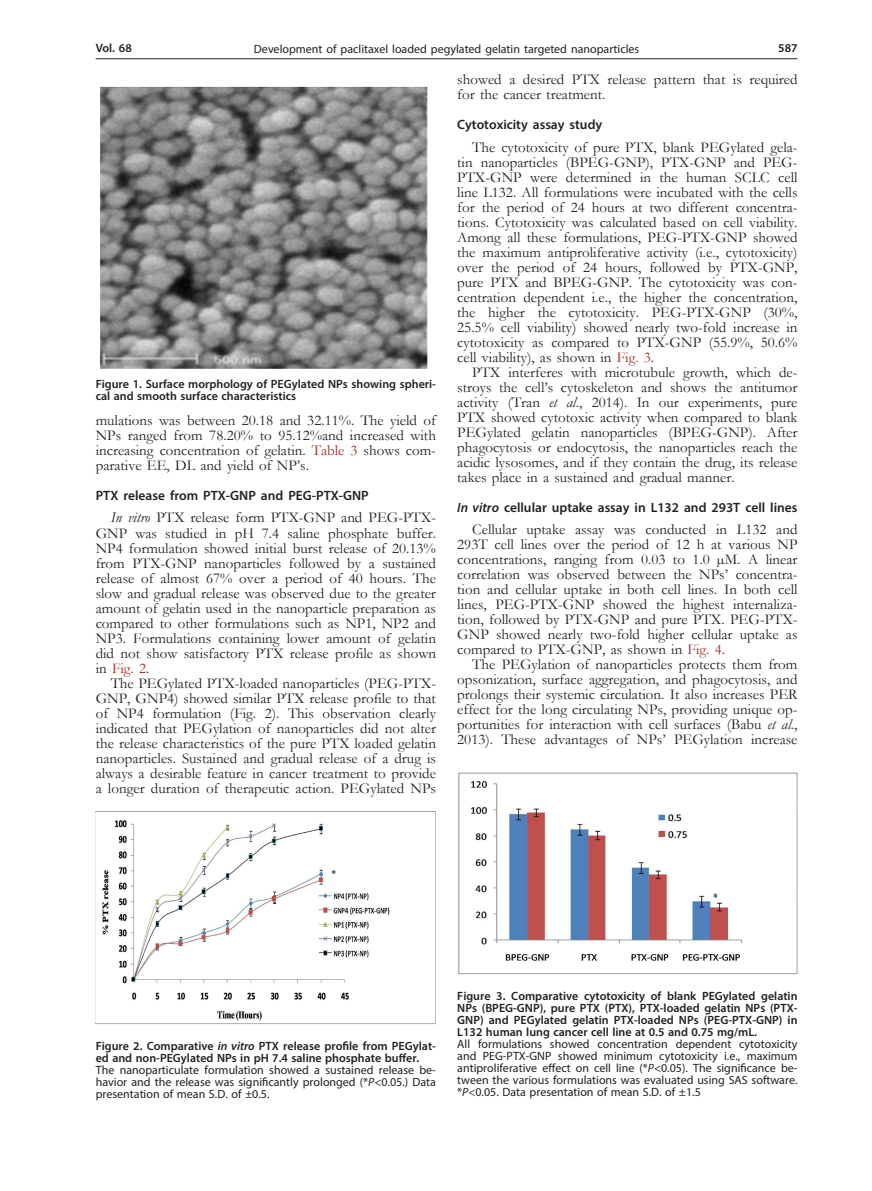
<style>
.page{position:relative;width:872px;height:1191px;background:#fff}
.page>*{position:absolute;margin:0;border:0;box-sizing:border-box;transform-origin:0 0}
.Body_tekst{font:15px/15px "Garamond";color:#231f20;text-align:justify}
.Tytul_2{font:600 13.5px "Myriad Pro";color:#231f20}
.Figure_1{font:12px/12px "Myriad Pro";color:#231f20;text-align:justify}
.Figure{font:600 12px/12px "Myriad Pro";color:#231f20}
.s1{color:#9f2d26}
.s2{font-style:italic}
</style>
<div class="page">
<hr style="left:96px;top:58px;width:701px;height:1px;background:#231f20">
<img style="left:100px;top:86px;width:328px;height:283px">
<img style="left:96px;top:811px;width:340px;height:214px">
<img style="left:458px;top:772px;width:339px;height:203px">
<p class="Figure" style="left:96px;top:42px;width:38px">Vol. 68</p>
<p class="Figure_1" style="left:254px;top:43px;width:387px">Development of paclitaxel loaded pegylated gelatin targeted nanoparticles</p>
<p class="Figure" style="left:778px;top:42px;width:21px">587</p>
<p class="Figure" style="left:96px;top:377px;width:342px">Figure 1. Surface morphology of PEGylated NPs showing spheri&shy;cal and smooth surface characteristics</p>
<p class="Body_tekst" style="left:96px;top:412px;width:342px">mulations was between 20.18 and 32.11%. The yield of NPs ranged from 78.20% to 95.12%and increased with increasing concentration of gelatin. <span class="s1">Table 3</span> shows com&shy;parative EE, DL and yield of NP’s.</p>
<p class="Tytul_2" style="left:96px;top:487px;width:274px">PTX release from PTX-GNP and PEG-PTX-GNP</p>
<p class="Body_tekst" style="left:96px;top:510px;width:342px;text-indent:15px"><span class="s2">In vitro</span> PTX release form PTX-GNP and PEG-PTX-GNP was studied in pH 7.4 saline phosphate buffer.<br>NP4 formulation showed initial burst release of 20.13% from PTX-GNP nanoparticles followed by a sustained release of almost 67% over a period of 40 hours. The slow and gradual release was observed due to the greater amount of gelatin used in the nanoparticle preparation as compared to other formulations such as NP1, NP2 and NP3. Formulations containing lower amount of gelatin did not show satisfactory PTX release profile as shown in <span class="s1">Fig. 2</span>.</p>
<p class="Body_tekst" style="left:96px;top:675px;width:342px;text-indent:15px">The PEGylated PTX-loaded nanoparticles (PEG-PTX-GNP, GNP4) showed similar PTX release profile to that of NP4 formulation (Fig. 2). This observation clearly indicated that PEGylation of nanoparticles did not alter the release characteristics of the pure PTX loaded gelatin nanoparticles. Sustained and gradual release of a drug is always a desirable feature in cancer treatment to provide a longer duration of therapeutic action. PEGylated NPs</p>
<p class="Body_tekst" style="left:457px;top:72px;width:342px">showed a desired PTX release pattern that is required for the cancer treatment.</p>
<p class="Tytul_2" style="left:457px;top:116px;width:146px">Cytotoxicity assay study</p>
<p class="Body_tekst" style="left:457px;top:139px;width:342px;text-indent:15px">The cytotoxicity of pure PTX, blank PEGylated gela&shy;tin nanoparticles (BPEG-GNP), PTX-GNP and PEG-PTX-GNP were determined in the human SCLC cell line L132. All formulations were incubated with the cells for the period of 24 hours at two different concentra&shy;tions. Cytotoxicity was calculated based on cell viability.<br>Among all these formulations, PEG-PTX-GNP showed the maximum antiproliferative activity (i.e., cytotoxicity) over the period of 24 hours, followed by PTX-GNP, pure PTX and BPEG-GNP. The cytotoxicity was con&shy;centration dependent i.e., the higher the concentration, the higher the cytotoxicity. PEG-PTX-GNP (30%, 25.5% cell viability) showed nearly two-fold increase in cytotoxicity as compared to PTX-GNP (55.9%, 50.6% cell viability), as shown in <span class="s1">Fig. 3</span>.</p>
<p class="Body_tekst" style="left:457px;top:364px;width:342px;text-indent:15px">PTX interferes with microtubule growth, which de&shy;stroys the cell’s cytoskeleton and shows the antitumor activity (Tran <span class="s2">et al</span>., 2014). In our experiments, pure PTX showed cytotoxic activity when compared to blank PEGylated gelatin nanoparticles (BPEG-GNP). After phagocytosis or endocytosis, the nanoparticles reach the acidic lysosomes, and if they contain the drug, its release takes place in a sustained and gradual manner.</p>
<p class="Tytul_2" style="left:457px;top:499px;width:342px"><span class="s2">In vitro</span> cellular uptake assay in L132 and 293T cell lines</p>
<p class="Body_tekst" style="left:457px;top:522px;width:342px;text-indent:15px">Cellular uptake assay was conducted in L132 and 293T cell lines over the period of 12 h at various NP concentrations, ranging from 0.03 to 1.0 µM. A linear correlation was observed between the NPs’ concentra&shy;tion and cellular uptake in both cell lines. In both cell lines, PEG-PTX-GNP showed the highest internaliza&shy;tion, followed by PTX-GNP and pure PTX. PEG-PTX-GNP showed nearly two-fold higher cellular uptake as compared to PTX-GNP, as shown in <span class="s1">Fig. 4</span>.</p>
<p class="Body_tekst" style="left:457px;top:657px;width:342px;text-indent:15px">The PEGylation of nanoparticles protects them from opsonization, surface aggregation, and phagocytosis, and prolongs their systemic circulation. It also increases PER effect for the long circulating NPs, providing unique op&shy;portunities for interaction with cell surfaces (Babu <span class="s2">et al</span>., 2013). These advantages of NPs’ PEGylation increase</p>
<p class="Figure" style="left:96px;top:1039px;width:342px">Figure 2. Comparative <span class="s2">in vitro</span> PTX release profile from PEGylat&shy;ed and non-PEGylated NPs in pH 7.4 saline phosphate buffer.</p>
<p class="Figure_1" style="left:96px;top:1063px;width:342px">The nanoparticulate formulation showed a sustained release be&shy;havior and the release was significantly prolonged (*<span class="s2">P</span>&lt;0.05.) Data presentation of mean S.D. of ±0.5.</p>
<p class="Figure" style="left:457px;top:989px;width:342px;text-align:justify">Figure 3. Comparative cytotoxicity of blank PEGylated gelatin NPs (BPEG-GNP), pure PTX (PTX), PTX-loaded gelatin NPs (PTX-GNP) and PEGylated gelatin PTX-loaded NPs (PEG-PTX-GNP) in L132 human lung cancer cell line at 0.5 and 0.75 mg/mL.</p>
<p class="Figure_1" style="left:457px;top:1037px;width:342px">All formulations showed concentration dependent cytotoxicity and PEG-PTX-GNP showed minimum cytotoxicity i.e., maximum antiproliferative effect on cell line (*<span class="s2">P</span>&lt;0.05). The significance be&shy;tween the various formulations was evaluated using SAS software. *<span class="s2">P</span>&lt;0.05. Data presentation of mean S.D. of ±1.5</p>
</div>
